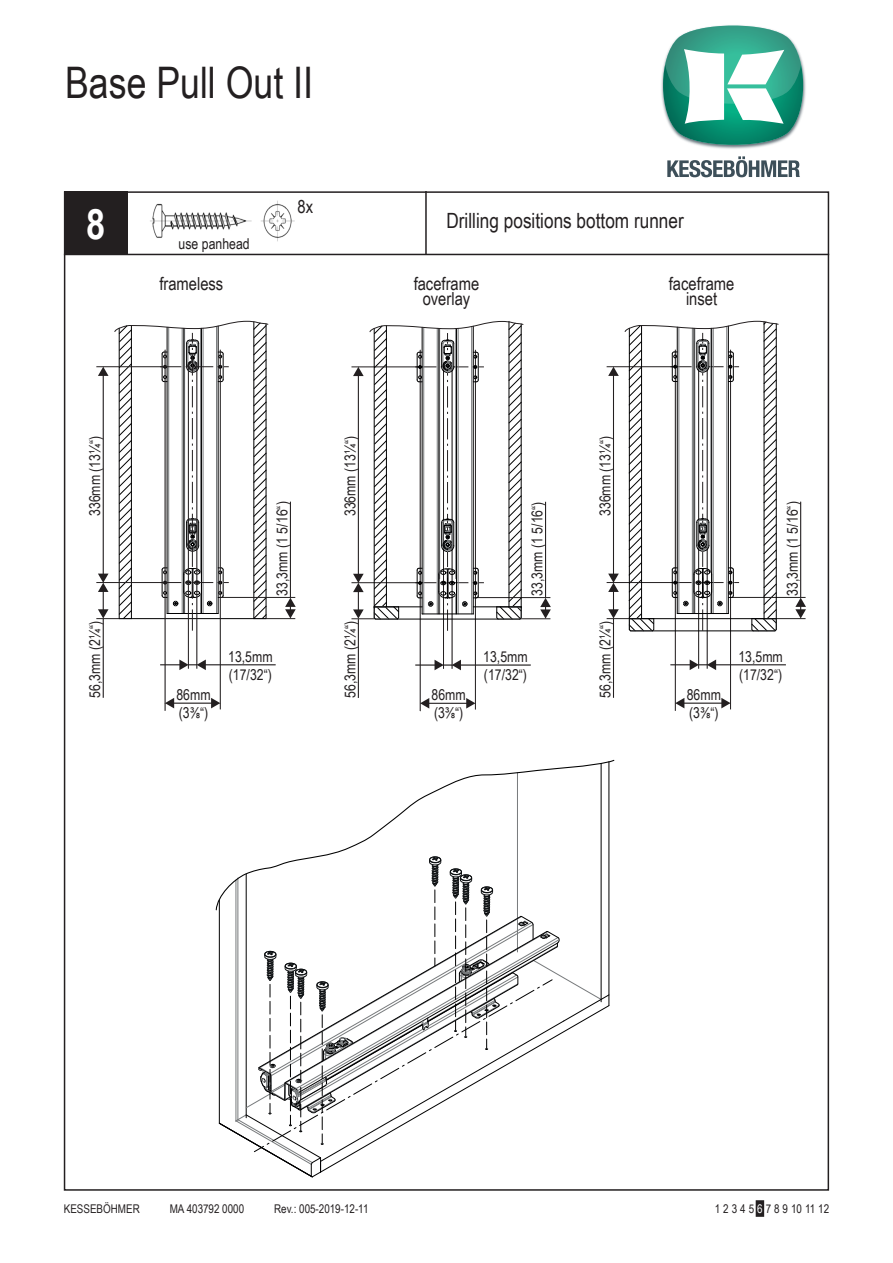
<style>
.page{position:relative;width:893px;height:1263px;background:#fff}
.page>*{position:absolute;margin:0;border:0;box-sizing:border-box;transform-origin:0 0}
.t1{font:43.5px "Arial Narrow";color:#231f20}
.Schrittnummer{font:700 42px "Arial Narrow";color:#fff}
.t2{font:21px "Arial Narrow";color:#231f20}
.t3{font:18px "Arial Narrow";color:#231f20}
.t4{font:15px/18px "Arial Narrow";color:#231f20}
.Paginierung{font:12px "Arial Narrow";color:#231f20}
.s1{color:#fff}
</style>
<div class="page">
<hr style="left:64px;top:254px;width:765px;height:1px;background:#231f20">
<div style="left:64px;top:191px;width:64px;height:64px;background:#231f20"></div>
<hr style="left:425px;top:191px;width:2px;height:64px;background:#231f20">
<div style="left:756px;top:1200px;width:8px;height:17px;background:#231f20"></div>
<hr style="left:173px;top:703px;width:40px;height:1px;background:#231f20">
<svg style="left:166px;top:698px;width:8px;height:10px"></svg>
<svg style="left:211px;top:698px;width:9px;height:10px"></svg>
<hr style="left:220px;top:350px;width:1px;height:359px;background:#231f20">
<hr style="left:165px;top:350px;width:1px;height:361px;background:#231f20">
<hr style="left:204px;top:664px;width:72px;height:1px;background:#231f20">
<hr style="left:103px;top:619px;width:1px;height:79px;background:#231f20">
<hr style="left:188px;top:362px;width:1px;height:307px;background:#231f20">
<svg style="left:96px;top:321px;width:200px;height:310px"></svg>
<hr style="left:197px;top:362px;width:1px;height:307px;background:#231f20">
<svg style="left:160px;top:659px;width:46px;height:11px"></svg>
<hr style="left:428px;top:703px;width:40px;height:1px;background:#231f20">
<svg style="left:421px;top:698px;width:8px;height:10px"></svg>
<svg style="left:466px;top:698px;width:9px;height:10px"></svg>
<svg style="left:540px;top:598px;width:11px;height:21px"></svg>
<hr style="left:475px;top:350px;width:1px;height:359px;background:#231f20">
<hr style="left:420px;top:350px;width:1px;height:361px;background:#231f20">
<hr style="left:459px;top:664px;width:72px;height:1px;background:#231f20">
<hr style="left:545px;top:502px;width:1px;height:95px;background:#231f20">
<hr style="left:520px;top:618px;width:30px;height:1px;background:#231f20">
<hr style="left:476px;top:597px;width:74px;height:1px;background:#231f20">
<hr style="left:358px;top:619px;width:1px;height:79px;background:#231f20">
<hr style="left:443px;top:363px;width:1px;height:306px;background:#231f20">
<hr style="left:452px;top:363px;width:1px;height:306px;background:#231f20">
<svg style="left:415px;top:660px;width:46px;height:10px"></svg>
<svg style="left:351px;top:321px;width:173px;height:310px"></svg>
<hr style="left:683px;top:703px;width:40px;height:1px;background:#231f20">
<svg style="left:676px;top:698px;width:8px;height:10px"></svg>
<svg style="left:721px;top:698px;width:9px;height:10px"></svg>
<svg style="left:795px;top:598px;width:11px;height:20px"></svg>
<hr style="left:730px;top:350px;width:1px;height:359px;background:#231f20">
<hr style="left:675px;top:350px;width:1px;height:361px;background:#231f20">
<hr style="left:715px;top:664px;width:71px;height:1px;background:#231f20">
<hr style="left:800px;top:502px;width:1px;height:95px;background:#231f20">
<hr style="left:775px;top:618px;width:31px;height:1px;background:#231f20">
<hr style="left:731px;top:597px;width:75px;height:1px;background:#231f20">
<hr style="left:613px;top:619px;width:1px;height:79px;background:#231f20">
<hr style="left:698px;top:362px;width:1px;height:307px;background:#231f20">
<hr style="left:707px;top:362px;width:1px;height:307px;background:#231f20">
<svg style="left:670px;top:659px;width:46px;height:11px"></svg>
<svg style="left:607px;top:321px;width:172px;height:311px"></svg>
<svg style="left:215px;top:759px;width:400px;height:152px"></svg>
<svg style="left:219px;top:856px;width:391px;height:321px"></svg>
<img style="left:150px;top:200px;width:144px;height:42px">
<svg style="left:663px;top:25px;width:143px;height:124px"></svg>
<svg style="left:667px;top:156px;width:133px;height:21px"></svg>
<h1 class="t1" style="left:65px;top:50px;width:249px">Base Pull Out II</h1>
<p class="Schrittnummer" style="left:86px;top:192px;width:21px">8</p>
<p class="t4" style="left:179px;top:234px;width:73px">use panhead</p>
<p class="t3" style="left:298px;top:193px;width:17px">8x</p>
<p class="t2" style="left:446px;top:205px;width:239px">Drilling positions bottom runner</p>
<p class="t4" style="left:85px;top:516px;width:82px;rotate:-90deg">336mm (13¼“)</p>
<p class="t4" style="left:85px;top:698px;width:79px;rotate:-90deg">56,3mm (2¼“)</p>
<p class="t3" style="left:159px;top:270px;width:65px">frameless</p>
<p class="t3" style="left:669px;top:270px;width:67px">faceframe</p>
<p class="t3" style="left:686px;top:285px;width:33px">inset</p>
<p class="t3" style="left:414px;top:270px;width:67px">faceframe</p>
<p class="t3" style="left:423px;top:285px;width:49px">overlay</p>
<p class="t4" style="left:273px;top:596px;width:96px;rotate:-90deg">33,3mm (1 5/16“)</p>
<p class="t4" style="left:340px;top:516px;width:82px;rotate:-90deg">336mm (13¼“)</p>
<p class="t4" style="left:528px;top:596px;width:96px;rotate:-90deg">33,3mm (1 5/16“)</p>
<p class="t4" style="left:596px;top:516px;width:82px;rotate:-90deg">336mm (13¼“)</p>
<p class="t4" style="left:783px;top:596px;width:96px;rotate:-90deg">33,3mm (1 5/16“)</p>
<p class="t4" style="left:176px;top:685px;width:36px">86mm (3⅜“)</p>
<p class="t4" style="left:228px;top:647px;width:46px">13,5mm (17/32“)</p>
<p class="t4" style="left:340px;top:698px;width:79px;rotate:-90deg">56,3mm (2¼“)</p>
<p class="t4" style="left:432px;top:685px;width:36px">86mm (3⅜“)</p>
<p class="t4" style="left:483px;top:647px;width:46px">13,5mm (17/32“)</p>
<p class="t4" style="left:596px;top:698px;width:79px;rotate:-90deg">56,3mm (2¼“)</p>
<p class="t4" style="left:687px;top:685px;width:36px">86mm (3⅜“)</p>
<p class="t4" style="left:738px;top:647px;width:46px">13,5mm (17/32“)</p>
<p class="Paginierung" style="left:64px;top:1200px;width:87px">Kesseböhmer M</p>
<p class="Paginierung" style="left:178px;top:1200px;width:77px">A 403792 0000 R</p>
<p class="Paginierung" style="left:281px;top:1200px;width:89px">ev.: 005-2019-12-11</p>
<p class="Paginierung" style="left:715px;top:1200px;width:116px">1 2 3 4 5 <span class="s1">6</span> 7 8 9 10 11 12</p>
</div>
